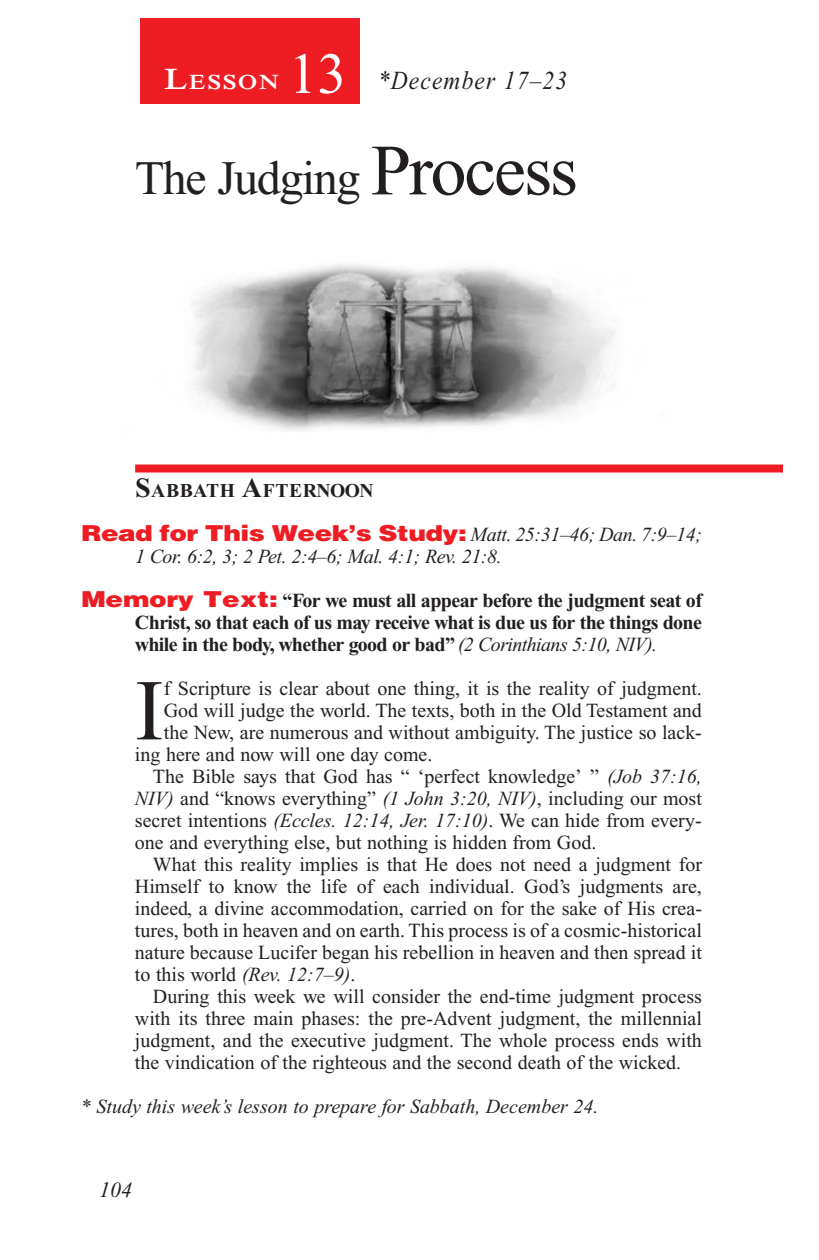
<style>
.page{position:relative;width:819px;height:1260px;background:#fff}
.page>*{position:absolute;margin:0;border:0;box-sizing:border-box;transform-origin:0 0}
.Body_Drop_Cap{font:86.4px "Times New Roman PS Std";color:#231f20}
.Lesson_Number{font:58px "Times New Roman PS Std";color:#fff}
.Lesson_Head_SA{font:48px "Times New Roman PS Std";letter-spacing:-.03em;color:#231f20}
.Lesson_Dates{font:italic 26px "Times New Roman PS Std";letter-spacing:.05em;color:#231f20;scale:.9 1}
.t1{font:italic 22px "Times New Roman PS Std";color:#231f20}
.Lesson_Start_Head{font:600 21px "Times NRMT Std";letter-spacing:.07em;color:#fff;scale:1.1 1}
.Body{font:20px/22px "Times New Roman PS Std";color:#231f20;text-align:justify}
.Body_Drop_Cap-2{font:20px "Times New Roman PS Std";color:#231f20}
.Question{font:700 20px/22px "Times New Roman PS Std";letter-spacing:-.03em;color:#231f20;text-align:justify}
.Question-2{font:italic 20px/22px "Times New Roman PS Std";letter-spacing:-.02em;color:#231f20}
.Question-3{font:italic 20px "Times New Roman PS Std";color:#231f20}
.Sabbath_Afternoon_He{font:700 19.6px "Times New Roman PS Std";letter-spacing:.02em;color:#231f20}
.s1{font-size:30px}
.s2{font-size:72px}
.s3{font-size:28px}
.s4{font-family:"Helvetica LT Std";font-weight:900;font-style:normal;font-size:22px;color:#ee1d23}
.s5{font-family:"Helvetica LT Std";font-weight:900;font-size:22px;color:#ee1d23}
.s6{font-weight:400;font-style:italic}
.s7{font-style:italic}
</style>
<div class="page">
<div style="left:135px;top:465px;width:648px;height:8px;background:#ee1d23"></div>
<div style="left:140px;top:18px;width:220px;height:86px;background:#ee1d23"></div>
<img style="left:192px;top:264px;width:423px;height:167px">
<p class="Lesson_Number" style="left:288px;top:42px;width:59px">13</p>
<p class="Lesson_Start_Head" style="left:164px;top:70px;width:106px"><span class="s1">L</span>ESSON</p>
<p class="Lesson_Dates" style="left:378px;top:66px;width:212px">*December 17–23</p>
<p class="Lesson_Head_SA" style="left:135px;top:152px;width:444px">The Judging <span class="s2">Process</span></p>
<p class="Sabbath_Afternoon_He" style="left:135px;top:480px;width:240px"><span class="s3">S</span>ABBATH <span class="s3">A</span>FTERNOON</p>
<p class="Question-2" style="left:135px;top:524px;width:568px;text-indent:-54px"><span class="s4">Read for This Week’s Study:</span> Matt. 25:31–46; Dan. 7:9–14;<br>1 Cor. 6:2, 3; 2 Pet. 2:4–6; Mal. 4:1; Rev. 21:8.</p>
<p class="Question" style="left:135px;top:590px;width:569px;text-indent:-54px"><span class="s5">Memory Text:</span> “For we must all appear before the judgment seat of Christ, so that each of us may receive what is due us for the things done while in the body, whether good or bad” <span class="s6">(2 Corinthians 5:10, NIV).</span></p>
<p class="Body_Drop_Cap" style="left:135px;top:664px;width:30px">I</p>
<p class="Body_Drop_Cap-2" style="left:164px;top:678px;width:540px">f Scripture is clear about one thing, it is the reality of judgment.</p>
<p class="Body_Drop_Cap-2" style="left:164px;top:700px;width:540px">God will judge the world. The texts, both in the Old Testament and</p>
<p class="Body_Drop_Cap-2" style="left:164px;top:722px;width:540px">the New, are numerous and without ambiguity. The justice so lack-</p>
<p class="Body_Drop_Cap-2" style="left:135px;top:744px;width:299px">ing here and now will one day come.</p>
<p class="Body" style="left:135px;top:766px;width:569px;text-indent:18px">The Bible says that God has “ ‘perfect knowledge’ ” <span class="s7">(Job 37:16, NIV)</span> and “knows everything” <span class="s7">(1 John 3:20, NIV)</span>, including our most secret intentions <span class="s7">(Eccles. 12:14, Jer. 17:10)</span>. We can hide from every&shy;one and everything else, but nothing is hidden from God.</p>
<p class="Body" style="left:135px;top:854px;width:569px;text-indent:18px">What this reality implies is that He does not need a judgment for Himself to know the life of each individual. God’s judgments are, indeed, a divine accommodation, carried on for the sake of His crea&shy;tures, both in heaven and on earth. This process is of a cosmic-historical nature because Lucifer began his rebellion in heaven and then spread it to this world <span class="s7">(Rev. 12:7–9)</span>.</p>
<p class="Body" style="left:135px;top:986px;width:569px;text-indent:18px">During this week we will consider the end-time judgment process with its three main phases: the pre-Advent judgment, the millennial judgment, and the executive judgment. The whole process ends with the vindication of the righteous and the second death of the wicked.</p>
<p class="Question-3" style="left:81px;top:1096px;width:519px">* Study this week’s lesson to prepare for Sabbath, December 24.</p>
<p class="t1" style="left:99px;top:1178px;width:34px">104</p>
</div>
